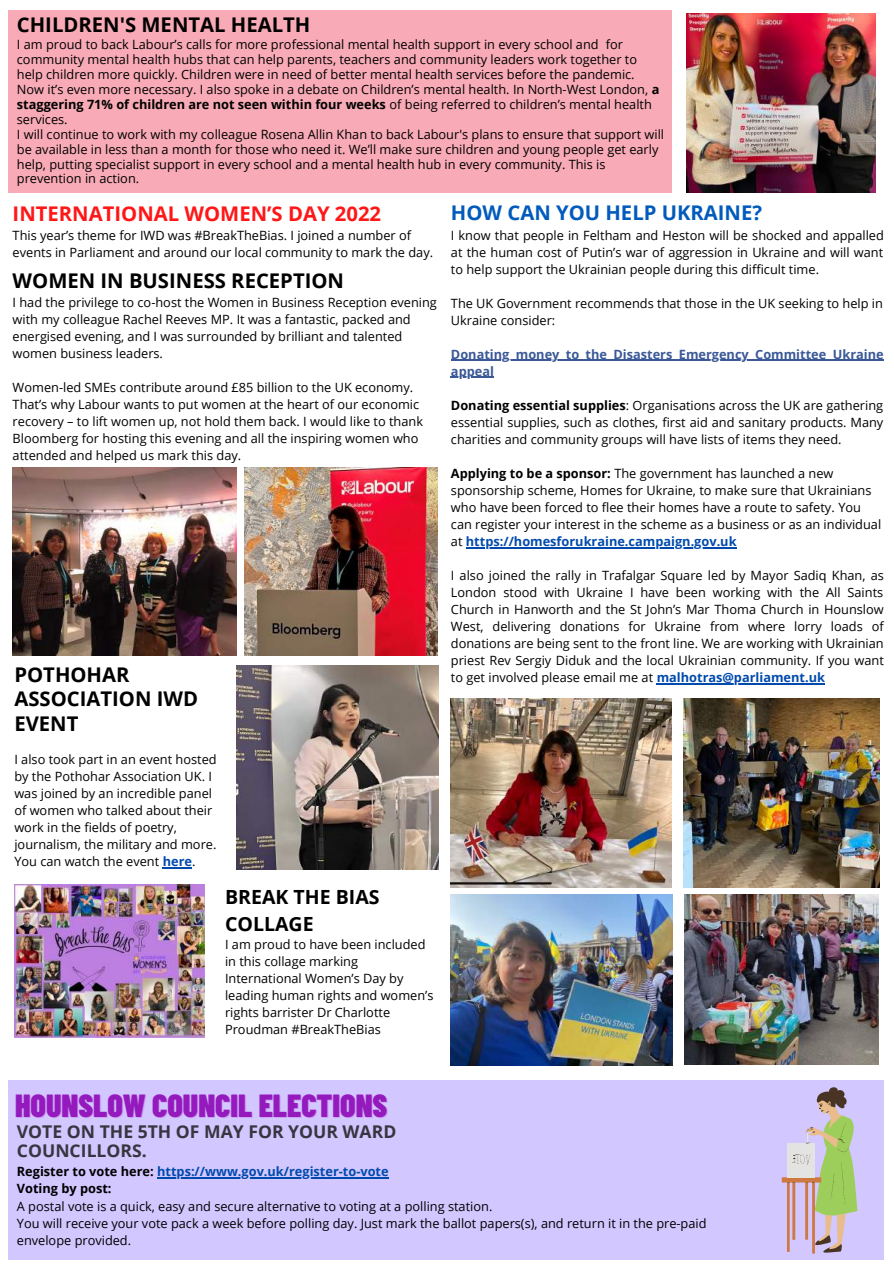
<style>
.page{position:relative;width:894px;height:1264px;background:#fff}
.page>*{position:absolute;margin:0;border:0;box-sizing:border-box;transform-origin:0 0}
.t1{font:900 31.95px "Barlow Condensed";color:#951abe}
.t2{font:700 20.25px/24.5px "Open Sans";color:#000}
.t3{font:700 20.25px "Open Sans";color:#ff1616}
.t4{font:700 20.25px "Open Sans";color:#005bbb}
.t5{font:700 19.5px/26.5px "Open Sans";color:#000}
.t6{font:700 17.55px/18.6px "Open Sans";color:#393540}
.t7{font:12.75px/17px "Open Sans";color:#000}
.t8{font:700 12.75px/17px "Open Sans";color:#004aad}
.t9{font:700 12.75px/17px "Open Sans";color:#3b5998}
.s1{font-weight:700}
.s2{font-weight:700;color:#004aad}
.s3{color:#000}
</style>
<div class="page">
<div style="left:8px;top:10px;width:664px;height:183px;background:#f8abb6"></div>
<img style="left:686px;top:14px;width:188px;height:179px">
<img style="left:13px;top:467px;width:224px;height:188px">
<img style="left:244px;top:467px;width:194px;height:188px">
<img style="left:236px;top:666px;width:202px;height:203px">
<img style="left:14px;top:885px;width:191px;height:152px">
<img style="left:451px;top:698px;width:220px;height:189px">
<img style="left:683px;top:698px;width:195px;height:189px">
<img style="left:684px;top:894px;width:194px;height:170px">
<img style="left:451px;top:894px;width:221px;height:171px">
<div style="left:8px;top:1080px;width:875px;height:179px;background:#d2c7ff"></div>
<svg style="left:781px;top:1087px;width:76px;height:166px"></svg>
<svg style="left:163px;top:867px;width:29px;height:1px"></svg>
<hr style="left:451px;top:360px;width:432px;height:1px;background:#3b5998">
<hr style="left:451px;top:377px;width:43px;height:1px;background:#3b5998">
<hr style="left:465px;top:547px;width:271px;height:1px;background:#004aad">
<hr style="left:656px;top:683px;width:168px;height:1px;background:#004aad">
<hr style="left:157px;top:1177px;width:232px;height:1px;background:#004aad">
<h2 class="t2" style="left:17px;top:12px;width:295px">CHILDREN'S MENTAL HEALTH</h2>
<p class="t7" style="left:17px;top:37px;width:648px;line-height:14.9px">I am proud to back Labour’s calls for more professional mental health support in every school and for community mental health hubs that can help parents, teachers and community leaders work together to help children more quickly. Children were in need of better mental health services before the pandemic.<br>Now it’s even more necessary. I also spoke in a debate on Children’s mental health. In North-West London, <span class="s1">a staggering 71% of children are not seen within four weeks</span> of being referred to children’s mental health services.<br>I will continue to work with my colleague Rosena Allin Khan to back Labour's plans to ensure that support will be available in less than a month for those who need it. We’ll make sure children and young people get early help, putting specialist support in every school and a mental health hub in every community. This is prevention in action.</p>
<h2 class="t3" style="left:13px;top:199px;width:370px">INTERNATIONAL WOMEN’S DAY 2022</h2>
<p class="t7" style="left:13px;top:227px;width:422px">This year’s theme for IWD was #BreakTheBias. I joined a number of events in Parliament and around our local community to mark the day.</p>
<h2 class="t2" style="left:13px;top:268px;width:333px">WOMEN IN BUSINESS RECEPTION</h2>
<p class="t7" style="left:13px;top:294px;width:425px">I had the privilege to co-host the Women in Business Reception evening with my colleague Rachel Reeves MP. It was a fantastic, packed and energised evening, and I was surrounded by brilliant and talented women business leaders.</p>
<p class="t7" style="left:13px;top:379px;width:412px">Women-led SMEs contribute around £85 billion to the UK economy.<br>That’s why Labour wants to put women at the heart of our economic recovery – to lift women up, not hold them back. I would like to thank Bloomberg for hosting this evening and all the inspiring women who attended and helped us mark this day.</p>
<h2 class="t2" style="left:14px;top:662px;width:185px">POTHOHAR<br>ASSOCIATION IWD<br>EVENT</h2>
<p class="t7" style="left:14px;top:750px;width:204px">I also took part in an event hosted by the Pothohar Association UK. I was joined by an incredible panel of women who talked about their work in the fields of poetry, journalism, the military and more.<br>You can watch the event <span class="s2">here</span>.</p>
<h3 class="t5" style="left:225px;top:883px;width:156px">BREAK THE BIAS<br>COLLAGE</h3>
<p class="t7" style="left:225px;top:935px;width:210px">I am proud to have been included in this collage marking<br>International Women’s Day by leading human rights and women’s rights barrister Dr Charlotte<br>Proudman #BreakTheBias</p>
<h2 class="t4" style="left:451px;top:199px;width:312px">HOW CAN YOU HELP UKRAINE?</h2>
<p class="t7" style="left:451px;top:226px;width:434px;text-align:justify">I know that people in Feltham and Heston will be shocked and appalled at the human cost of Putin’s war of aggression in Ukraine and will want to help support the Ukrainian people during this difficult time.</p>
<p class="t7" style="left:451px;top:294px;width:433px">The UK Government recommends that those in the UK seeking to help in<br>Ukraine consider:</p>
<p class="t9" style="left:451px;top:345px;width:434px">Donating money to the Disasters Emergency Committee Ukraine appeal</p>
<p class="t7" style="left:451px;top:396px;width:434px;text-align:justify"><span class="s1">Donating essential supplies</span>: Organisations across the UK are gathering essential supplies, such as clothes, first aid and sanitary products. Many charities and community groups will have lists of items they need.</p>
<p class="t7" style="left:451px;top:464px;width:431px"><span class="s1">Applying to be a sponsor:</span> The government has launched a new sponsorship scheme, Homes for Ukraine, to make sure that Ukrainians who have been forced to flee their homes have a route to safety. You can register your interest in the scheme as a business or as an individual at <span class="s2">https://homesforukraine.campaign.gov.uk</span></p>
<p class="t7" style="left:451px;top:566px;width:434px;text-align:justify">I also joined the rally in Trafalgar Square led by Mayor Sadiq Khan, as London stood with Ukraine I have been working with the All Saints Church in Hanworth and the St John’s Mar Thoma Church in Hounslow West, delivering donations for Ukraine from where lorry loads of donations are being sent to the front line. We are working with Ukrainian priest Rev Sergiy Diduk and the local Ukrainian community. If you want to get involved please email me at <span class="s2">malhotras@parliament.uk</span></p>
<h1 class="t1" style="left:15px;top:1084px;width:374px">HOUNSLOW COUNCIL ELECTIONS</h1>
<h3 class="t6" style="left:17px;top:1122px;width:381px">VOTE ON THE 5TH OF MAY FOR YOUR WARD<br>COUNCILLORS.</h3>
<p class="t8" style="left:17px;top:1162px;width:373px"><span class="s3">Register to vote here:</span> https://www.gov.uk/register-to-vote<br><span class="s3">Voting by post:</span></p>
<p class="t7" style="left:17px;top:1196px;width:691px">A postal vote is a quick, easy and secure alternative to voting at a polling station.<br>You will receive your vote pack a week before polling day. Just mark the ballot papers(s), and return it in the pre-paid envelope provided.</p>
</div>
